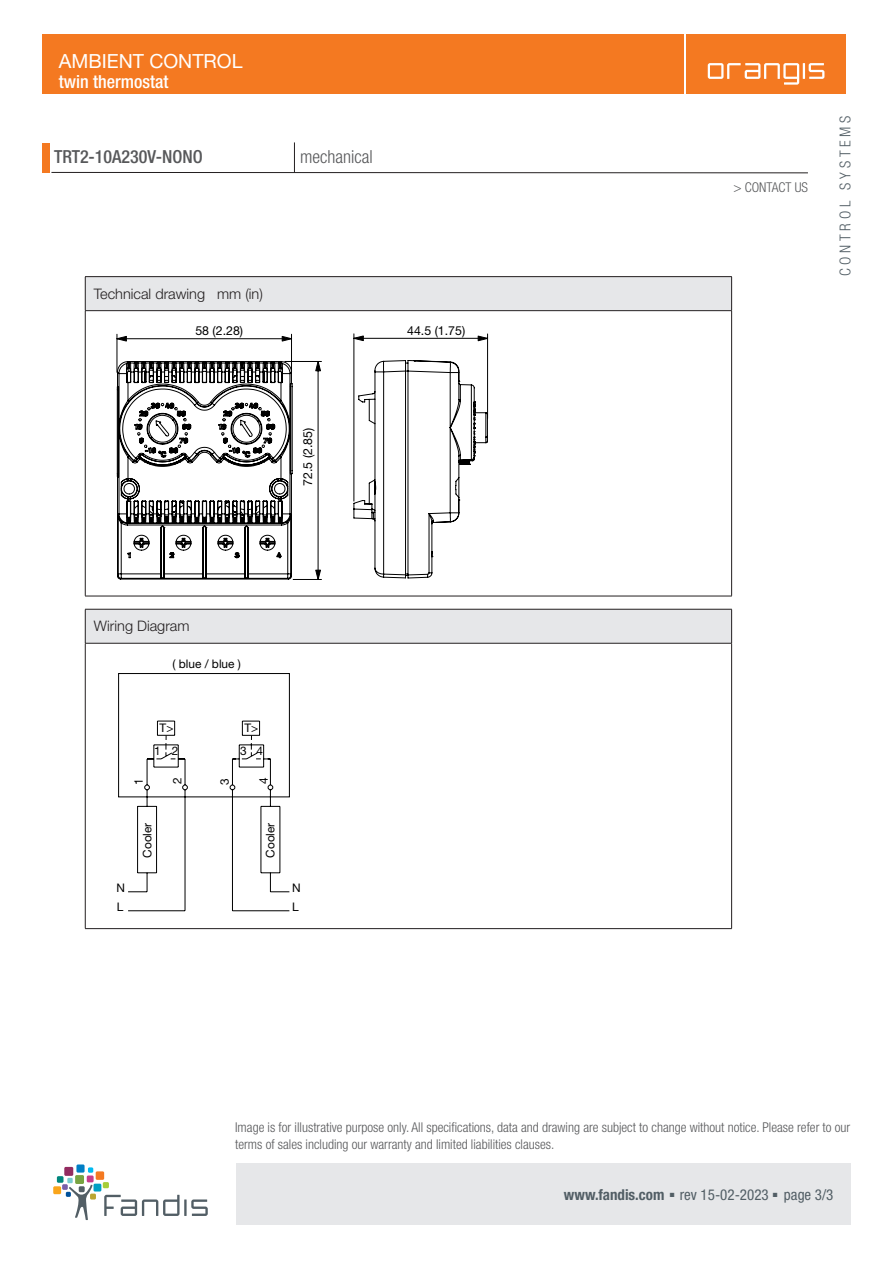
<style>
.page{position:relative;width:893px;height:1263px;background:#fff}
.page>*{position:absolute;margin:0;border:0;box-sizing:border-box;transform-origin:0 0}
.t1{font:19.5px "Helvetica Neue LT Std";color:#fff}
.t2{font:500 condensed 18px "Helvetica Neue LT Std";color:#57585a}
.t3{font:500 condensed 18px "Helvetica Neue LT Std";color:#fff}
.t4{font:300 condensed 18px "Helvetica Neue LT Std";color:#57585a}
.t5{font:condensed 15px "Helvetica Neue LT Std";color:#525e65}
.t6{font:300 condensed 15px "Helvetica Neue LT Std";letter-spacing:.25em;color:#525e65}
.T3Titolo{font:300 14.55px "Helvetica Neue LT Std";color:#231f20}
.t7{font:300 condensed 13.5px/16.5px "Helvetica Neue LT Std";color:#57585a}
.t8{font:12.45px "f 0 0";color:#000}
.t9{font:11.85px/19.5px "f 0 0";color:#000}
.s1{font-weight:700}
.s2{font-family:"Arial";font-stretch:normal;font-size:9px}
</style>
<div class="page">
<div style="left:43px;top:35px;width:641px;height:59px;background:#f47921"></div>
<div style="left:236px;top:1163px;width:614px;height:62px;background:#e6e7e9"></div>
<div style="left:43px;top:143px;width:7px;height:30px;background:#f47921"></div>
<hr style="left:51px;top:172px;width:757px;height:1px;background:#231f20">
<div style="left:687px;top:35px;width:159px;height:59px;background:#f47921"></div>
<svg style="left:708px;top:63px;width:116px;height:22px"></svg>
<hr style="left:294px;top:142px;width:1px;height:31px;background:#231f20">
<svg style="left:104px;top:1195px;width:104px;height:21px"></svg>
<div style="left:94px;top:1184px;width:7px;height:7px;background:#009fc3"></div>
<div style="left:57px;top:1176px;width:7px;height:7px;background:#00867d"></div>
<div style="left:76px;top:1164px;width:9px;height:8px;background:#007ec5"></div>
<div style="left:96px;top:1171px;width:8px;height:9px;background:#f47921"></div>
<svg style="left:103px;top:1182px;width:6px;height:6px"></svg>
<svg style="left:62px;top:1167px;width:34px;height:53px"></svg>
<div style="left:53px;top:1186px;width:8px;height:8px;background:#f9a51b"></div>
<div style="left:85px;top:277px;width:647px;height:34px;background:#e6e7e9"></div>
<hr style="left:85px;top:276px;width:647px;height:1px;background:#231f20">
<hr style="left:85px;top:277px;width:1px;height:33px;background:#231f20">
<hr style="left:731px;top:277px;width:1px;height:33px;background:#231f20">
<hr style="left:85px;top:310px;width:647px;height:1px;background:#231f20">
<hr style="left:85px;top:311px;width:1px;height:285px;background:#231f20">
<hr style="left:731px;top:311px;width:1px;height:285px;background:#231f20">
<hr style="left:85px;top:596px;width:647px;height:1px;background:#231f20">
<svg style="left:116px;top:333px;width:372px;height:26px"></svg>
<svg style="left:116px;top:359px;width:373px;height:221px"></svg>
<div style="left:85px;top:609px;width:647px;height:34px;background:#e6e7e9"></div>
<hr style="left:85px;top:609px;width:647px;height:1px;background:#231f20">
<hr style="left:85px;top:609px;width:1px;height:34px;background:#231f20">
<hr style="left:731px;top:609px;width:1px;height:34px;background:#231f20">
<hr style="left:85px;top:643px;width:647px;height:1px;background:#231f20">
<hr style="left:85px;top:643px;width:1px;height:285px;background:#231f20">
<hr style="left:731px;top:643px;width:1px;height:285px;background:#231f20">
<hr style="left:85px;top:928px;width:647px;height:1px;background:#231f20">
<svg style="left:118px;top:673px;width:172px;height:239px"></svg>
<h1 class="t1" style="left:59px;top:49px;width:185px">AMBIENT CONTROL</h1>
<h2 class="t3" style="left:59px;top:71px;width:111px">twin thermostat</h2>
<h2 class="t2" style="left:54px;top:146px;width:150px">TRT2-10A230V-NONO</h2>
<h2 class="t4" style="left:300px;top:147px;width:74px">mechanical</h2>
<p class="T3Titolo" style="left:94px;top:285px;width:171px">Technical drawing mm (in)</p>
<p class="t8" style="left:195px;top:326px;width:49px">58 (2.28)</p>
<p class="t8" style="left:407px;top:326px;width:60px">44.5 (1.75)</p>
<p class="t8" style="left:303px;top:486px;width:60px;rotate:-90deg">72.5 (2.85)</p>
<p class="T3Titolo" style="left:94px;top:617px;width:97px">Wiring Diagram</p>
<p class="t9" style="left:172px;top:655px;width:70px">( blue / blue )</p>
<p class="t9" style="left:154px;top:718px;width:26px;line-height:22.8px;text-align:center">T&gt;<br>1 2</p>
<p class="t9" style="left:245px;top:719px;width:15px">T&gt;</p>
<p class="t9" style="left:240px;top:742px;width:24px">3 4</p>
<p class="t9" style="left:130px;top:785px;width:8px;rotate:-90deg">1</p>
<p class="t9" style="left:168px;top:784px;width:8px;rotate:-90deg">2</p>
<p class="t9" style="left:216px;top:784px;width:8px;rotate:-90deg">3</p>
<p class="t9" style="left:255px;top:784px;width:8px;rotate:-90deg">4</p>
<p class="t9" style="left:138px;top:858px;width:37px;rotate:-90deg">Cooler</p>
<p class="t9" style="left:262px;top:858px;width:37px;rotate:-90deg">Cooler</p>
<p class="t9" style="left:117px;top:879px;width:10px">N<br>L</p>
<p class="t9" style="left:292px;top:879px;width:10px">N<br>L</p>
<p class="t7" style="left:733px;top:179px;width:76px">&gt; CONTACT US</p>
<p class="t6" style="left:836px;top:276px;width:163px;rotate:-90deg">CONTROL SYSTEMS</p>
<p class="t7" style="left:235px;top:1119px;width:617px">Image is for illustrative purpose only. All specifications, data and drawing are subject to change without notice. Please refer to our terms of sales including our warranty and limited liabilities clauses.</p>
<p class="t5" style="left:564px;top:1186px;width:271px"><span class="s1">www.fandis.com</span> <span class="s2">■</span> rev 15-02-2023 <span class="s2">■</span> page 3/3</p>
</div>
